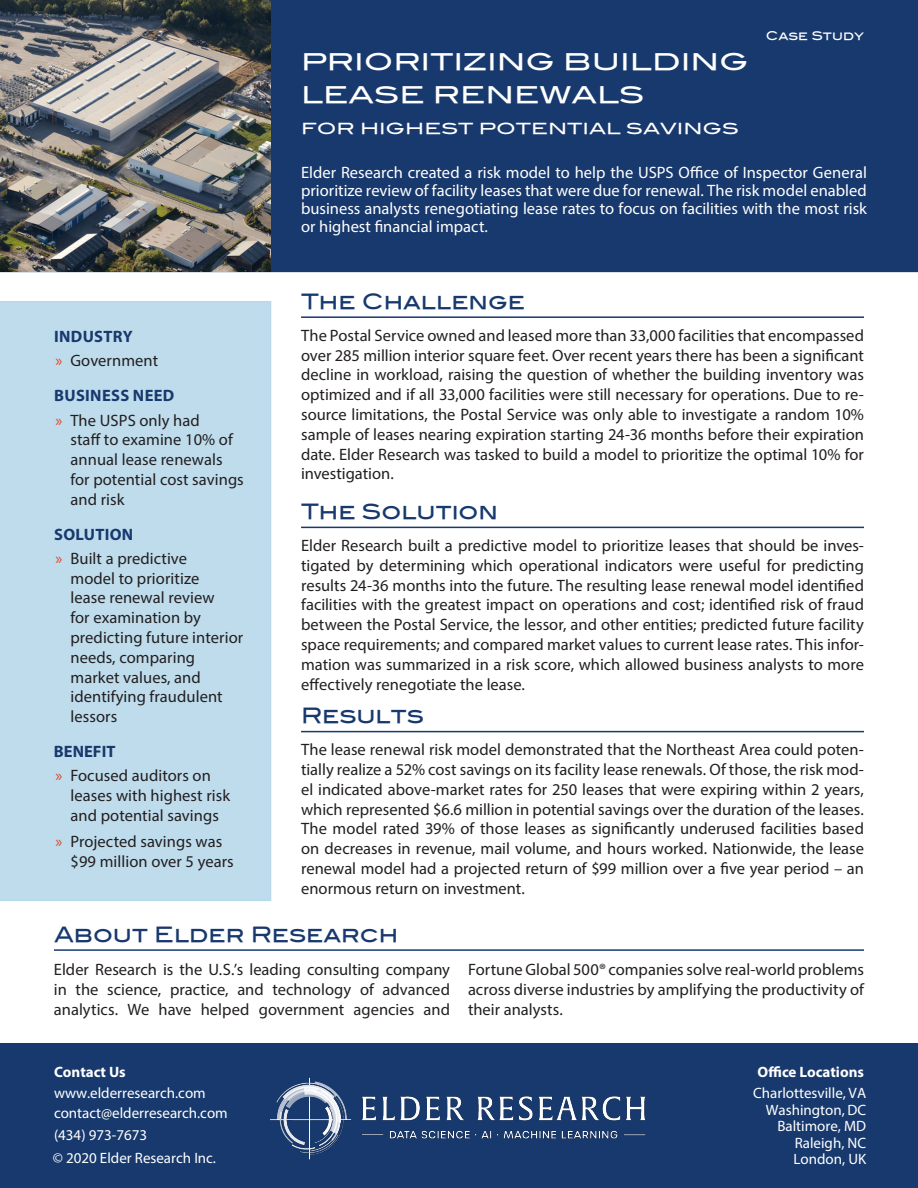
<style>
.page{position:relative;width:918px;height:1188px;background:#fff}
.page>*{position:absolute;margin:0;border:0;box-sizing:border-box;transform-origin:0 0}
.t1{font:22.95px/32.4px "Blair Md ITCTT Medium";color:#fff;scale:1.18 1}
.Heading_1{font:21px "Blair Md ITCTT Medium";color:#18396d}
.Body_Text{font:16.5px/19.8px "Myriad Pro";letter-spacing:.005em;color:#231f20;text-align:justify}
.Body_Text-2{font:16.5px/18px "Myriad Pro";color:#fff;text-align:justify}
.Sidebar_Heading_2{font:700 16.5px "Myriad Pro";letter-spacing:.02em;color:#18396d}
.Sidebar_Heading_2-2{font:700 16.5px "Myriad Pro";color:#18396d}
.t2{font:15.3px "Blair Md ITCTT Medium";color:#fff;scale:1.18 1}
.t3{font:15px/16.6px "Myriad Pro";color:#fff}
.t4{font:700 15px "Myriad Pro";color:#fff}
.t5{font:12px "Blair Md ITCTT Medium";color:#fff}
.s1{color:#e44726}
</style>
<div class="page">
<div style="left:271px;top:0;width:647px;height:272px;background:#18396d"></div>
<div style="left:0;top:1043px;width:918px;height:145px;background:#18396d"></div>
<img style="left:0;top:0;width:271px;height:272px">
<hr style="left:301px;top:316px;width:563px;height:2px;background:#18396d">
<hr style="left:301px;top:527px;width:563px;height:1px;background:#18396d">
<hr style="left:301px;top:731px;width:563px;height:1px;background:#18396d">
<div style="left:0;top:301px;width:271px;height:600px;background:#bedcec"></div>
<div style="left:54px;top:330px;width:191px;height:545px;background:#bedcec"></div>
<hr style="left:54px;top:949px;width:810px;height:2px;background:#18396d">
<img style="left:270px;top:1077px;width:376px;height:83px">
<h1 class="t1" style="left:301px;top:44px;width:381px">PRIORITIZING BUILDING<br>LEASE RENEWALS</h1>
<p class="t2" style="left:301px;top:116px;width:373px">FOR HIGHEST POTENTIAL SAVINGS</p>
<p class="t5" style="left:766px;top:26px;width:100px">Case Study</p>
<p class="Sidebar_Heading_2" style="left:54px;top:326px;width:80px">INDUSTRY</p>
<p class="Body_Text" style="left:56px;top:351px;width:104px"><span class="s1">»</span> Government</p>
<p class="Sidebar_Heading_2" style="left:54px;top:385px;width:122px">BUSINESS NEED</p>
<p class="Body_Text" style="left:70px;top:410px;width:175px;text-align:left;text-indent:-15px"><span class="s1">»</span> The USPS only had<br>staff to examine 10% of annual lease renewals for potential cost savings and risk</p>
<p class="Sidebar_Heading_2" style="left:54px;top:523px;width:81px">SOLUTION</p>
<p class="Body_Text" style="left:70px;top:548px;width:174px;text-align:left;text-indent:-15px"><span class="s1">»</span> Built a predictive<br>model to prioritize<br>lease renewal review<br>for examination by predicting future interior needs, comparing market values, and identifying fraudulent lessors</p>
<p class="Sidebar_Heading_2-2" style="left:54px;top:741px;width:63px">BENEFIT</p>
<p class="Body_Text" style="left:70px;top:766px;width:161px;text-align:left;text-indent:-15px"><span class="s1">»</span> Focused auditors on leases with highest risk and potential savings</p>
<p class="Body_Text" style="left:70px;top:831px;width:165px;text-indent:-15px"><span class="s1">»</span> Projected savings was $99 million over 5 years</p>
<p class="Body_Text-2" style="left:301px;top:164px;width:567px">Elder Research created a risk model to help the USPS Office of Inspector General prioritize review of facility leases that were due for renewal. The risk model enabled business analysts renegotiating lease rates to focus on facilities with the most risk or highest financial impact.</p>
<p class="Heading_1" style="left:301px;top:284px;width:225px">The Challenge</p>
<p class="Body_Text" style="left:301px;top:325px;width:564px">The Postal Service owned and leased more than 33,000 facilities that encompassed over 285 million interior square feet. Over recent years there has been a significant decline in workload, raising the question of whether the building inventory was optimized and if all 33,000 facilities were still necessary for operations. Due to re&shy;source limitations, the Postal Service was only able to investigate a random 10% sample of leases nearing expiration starting 24-36 months before their expiration date. Elder Research was tasked to build a model to prioritize the optimal 10% for investigation.</p>
<p class="Heading_1" style="left:301px;top:494px;width:198px">The Solution</p>
<p class="Body_Text" style="left:301px;top:535px;width:564px">Elder Research built a predictive model to prioritize leases that should be inves&shy;tigated by determining which operational indicators were useful for predicting results 24-36 months into the future. The resulting lease renewal model identified facilities with the greatest impact on operations and cost; identified risk of fraud between the Postal Service, the lessor, and other entities; predicted future facility space requirements; and compared market values to current lease rates. This infor&shy;mation was summarized in a risk score, which allowed business analysts to more effectively renegotiate the lease.</p>
<p class="Heading_1" style="left:301px;top:699px;width:124px">Results</p>
<p class="Body_Text" style="left:301px;top:739px;width:564px">The lease renewal risk model demonstrated that the Northeast Area could poten&shy;tially realize a 52% cost savings on its facility lease renewals. Of those, the risk mod&shy;el indicated above-market rates for 250 leases that were expiring within 2 years, which represented $6.6 million in potential savings over the duration of the leases.<br>The model rated 39% of those leases as significantly underused facilities based on decreases in revenue, mail volume, and hours worked. Nationwide, the lease renewal model had a projected return of $99 million over a five year period – an enormous return on investment.</p>
<p class="Heading_1" style="left:54px;top:917px;width:346px">About Elder Research</p>
<p class="Body_Text" style="left:54px;top:960px;width:398px">Elder Research is the U.S.’s leading consulting company in the science, practice, and technology of advanced analytics. We have helped government agencies and</p>
<p class="Body_Text" style="left:468px;top:960px;width:397px">Fortune Global 500® companies solve real-world problems across diverse industries by amplifying the productivity of their analysts.</p>
<p class="t4" style="left:758px;top:1062px;width:108px">Office Locations</p>
<p class="t3" style="left:753px;top:1084px;width:114px;text-align:right">Charlottesville, VA<br>Washington, DC<br>Baltimore, MD<br>Raleigh, NC</p>
<p class="t4" style="left:54px;top:1062px;width:73px">Contact Us</p>
<p class="t3" style="left:54px;top:1082px;width:175px;line-height:20.9px">www.elderresearch.com contact@elderresearch.com (434) 973-7673</p>
<p class="t3" style="left:53px;top:1149px;width:165px">© 2020 Elder Research Inc.</p>
<p class="t3" style="left:793px;top:1151px;width:74px">London, UK</p>
</div>
